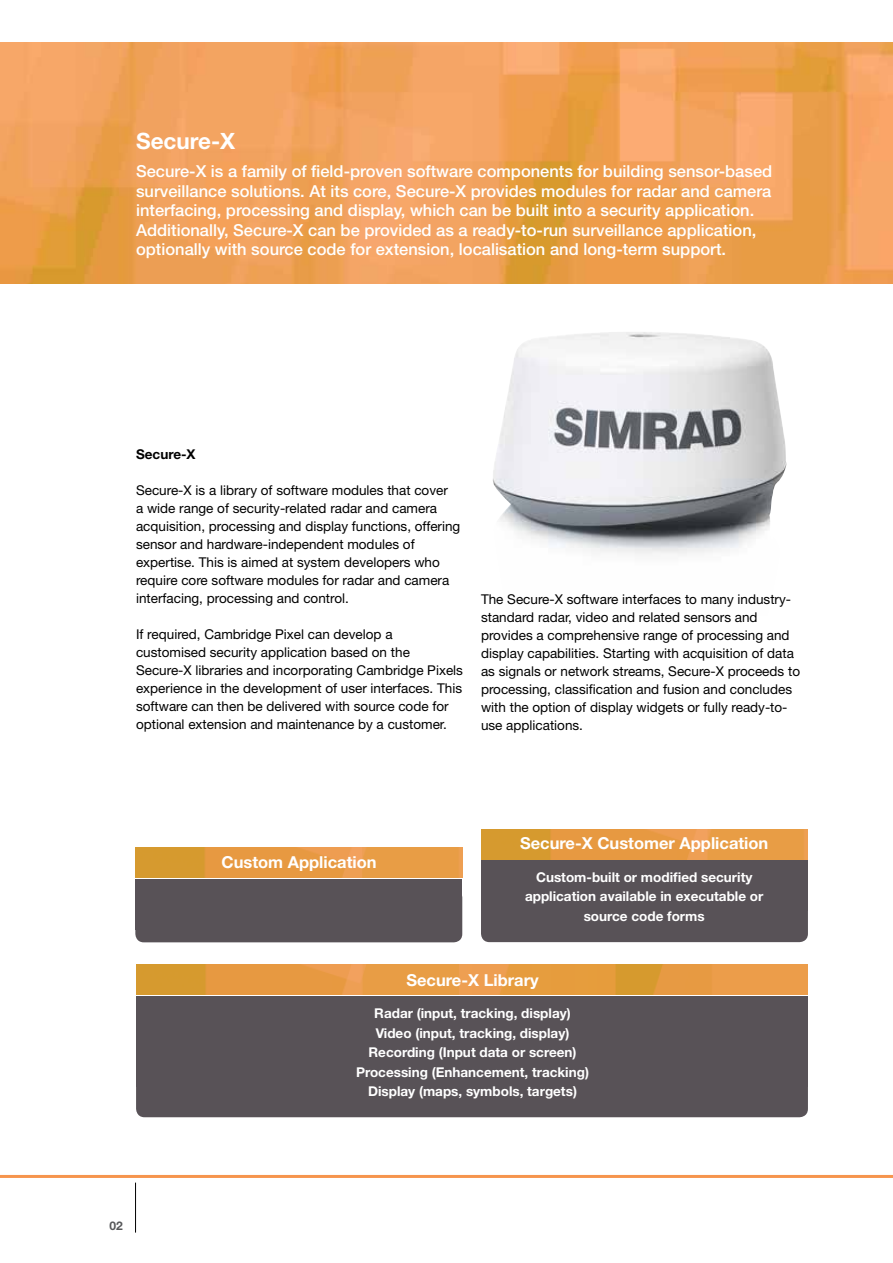
<style>
.page{position:relative;width:893px;height:1263px;background:#fff}
.page>*{position:absolute;margin:0;border:0;box-sizing:border-box;transform-origin:0 0}
.t1{font:700 22.5px "Helvetica Neue";color:#fff}
.t2{font:500 16.5px/19.5px "Helvetica Neue";color:#fff}
.t3{font:700 16.5px "Helvetica Neue";color:#fff}
.t4{font:13.5px/18px "Helvetica Neue";color:#000}
.t5{font:700 13.5px/19.5px "Helvetica Neue";color:#fff;text-align:center}
.t6{font:700 13.5px "Helvetica Neue";color:#000}
.t7{font:700 12px "Helvetica Neue";color:#58595b}
</style>
<div class="page">
<img style="left:493px;top:332px;width:294px;height:223px">
<img style="left:0;top:43px;width:893px;height:241px">
<img style="left:481px;top:829px;width:327px;height:30px">
<div style="left:481px;top:861px;width:327px;height:50px;background:#585257"></div>
<div style="left:481px;top:889px;width:327px;height:53px;background:#585257;border-radius:9px"></div>
<img style="left:135px;top:848px;width:327px;height:30px">
<div style="left:135px;top:879px;width:327px;height:51px;background:#585257"></div>
<div style="left:135px;top:889px;width:327px;height:53px;background:#585257;border-radius:9px"></div>
<img style="left:136px;top:964px;width:672px;height:30px">
<div style="left:136px;top:996px;width:672px;height:90px;background:#585257"></div>
<div style="left:136px;top:1064px;width:672px;height:53px;background:#585257;border-radius:9px"></div>
<hr style="left:0;top:1175px;width:893px;height:3px;background:#f6954d">
<hr style="left:135px;top:1182px;width:1px;height:50px;background:#000">
<h1 class="t1" style="left:136px;top:127px;width:101px">Secure-X</h1>
<p class="t2" style="left:136px;top:162px;width:638px">Secure-X is a family of field-proven software components for building sensor-based surveillance solutions. At its core, Secure-X provides modules for radar and camera interfacing, processing and display, which can be built into a security application.<br>Additionally, Secure-X can be provided as a ready-to-run surveillance application, optionally with source code for extension, localisation and long-term support.</p>
<p class="t6" style="left:136px;top:446px;width:61px">Secure-X</p>
<p class="t4" style="left:136px;top:481px;width:326px">Secure-X is a library of software modules that cover<br>a wide range of security-related radar and camera acquisition, processing and display functions, offering sensor and hardware-independent modules of expertise. This is aimed at system developers who require core software modules for radar and camera interfacing, processing and control.</p>
<p class="t4" style="left:136px;top:625px;width:328px">If required, Cambridge Pixel can develop a customised security application based on the Secure-X libraries and incorporating Cambridge Pixels experience in the development of user interfaces. This software can then be delivered with source code for optional extension and maintenance by a customer.</p>
<p class="t4" style="left:481px;top:590px;width:321px">The Secure-X software interfaces to many industry&shy;standard radar, video and related sensors and provides a comprehensive range of processing and display capabilities. Starting with acquisition of data as signals or network streams, Secure-X proceeds to processing, classification and fusion and concludes with the option of display widgets or fully ready-to&shy;use applications.</p>
<p class="t3" style="left:221px;top:852px;width:157px">Custom Application</p>
<p class="t3" style="left:520px;top:833px;width:250px">Secure-X Customer Application</p>
<p class="t5" style="left:525px;top:867px;width:240px">Custom-built or modified security application available in executable or source code forms</p>
<p class="t3" style="left:406px;top:970px;width:134px">Secure-X Library</p>
<p class="t5" style="left:356px;top:1003px;width:234px">Radar (input, tracking, display)<br>Video (input, tracking, display)<br>Recording (Input data or screen)<br>Processing (Enhancement, tracking)<br>Display (maps, symbols, targets)</p>
<p class="t7" style="left:109px;top:1218px;width:15px">02</p>
</div>
